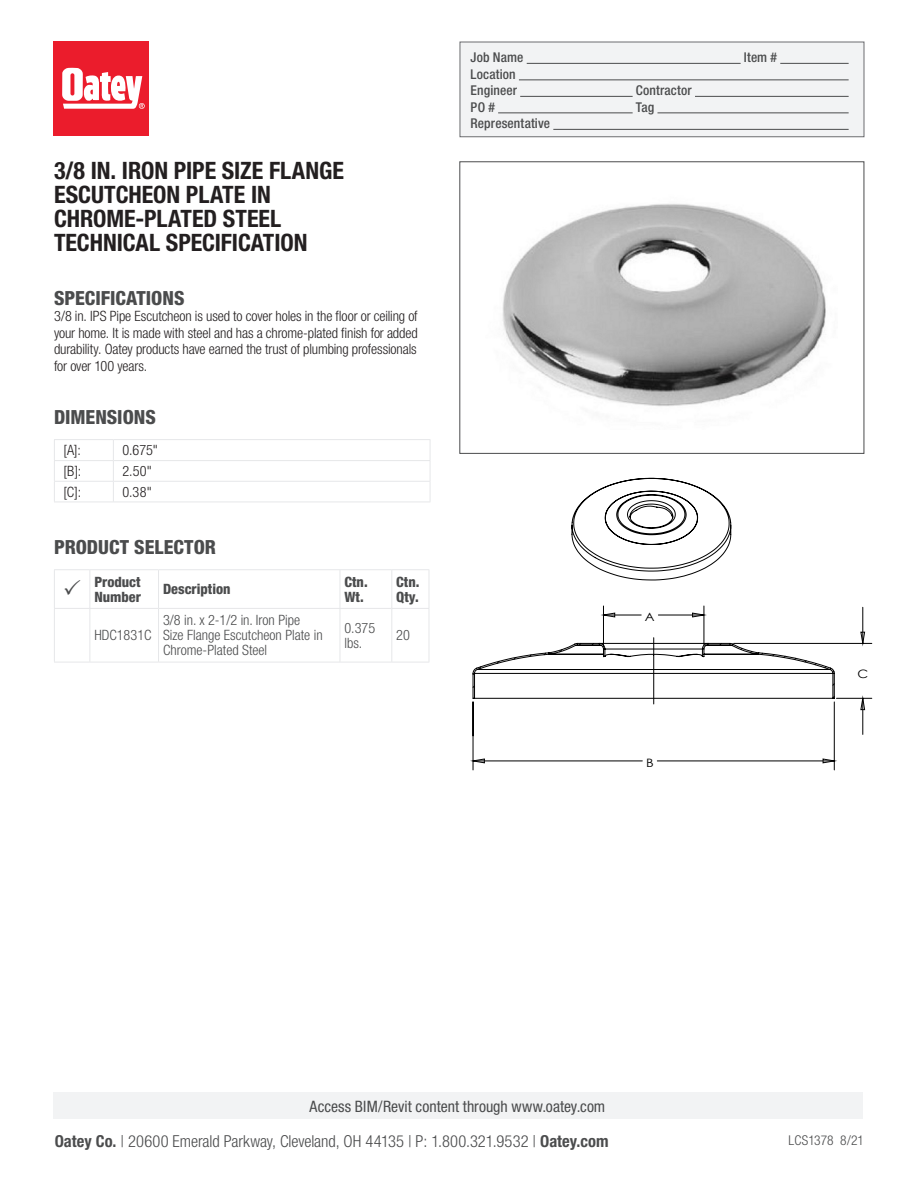
<style>
.page{position:relative;width:918px;height:1188px;background:#fff}
.page>*{position:absolute;margin:0;border:0;box-sizing:border-box;transform-origin:0 0}
.t1{font:700 condensed 24px/24px "Helvetica Neue LT Std";letter-spacing:-.005em;color:#231f20}
.Subheads{font:800 condensed 19.5px "Helvetica Neue LT Std";color:#4b4c4d}
.t2{font:300 condensed 16.5px "Helvetica Neue LT Std";color:#4b4c4d}
.t3{font:condensed 15.75px "Helvetica Neue LT Std";color:#4b4c4d}
.Copy{font:300 condensed 14.25px/16.5px "Helvetica Neue LT Std";letter-spacing:-.01em;color:#231f20;text-align:justify}
.Table_Grid{font:300 condensed 14.25px/15px "Helvetica Neue LT Std";color:#4b4c4d}
.Table_Grid-2{font:800 condensed 14.25px/15px "Helvetica Neue LT Std";color:#4b4c4d}
.t4{font:500 condensed 13.5px "Helvetica Neue LT Std";letter-spacing:.01em;color:#4b4c4d}
.t5{font:300 condensed 13.5px "Helvetica Neue LT Std";color:#4b4c4d}
.t6{font:11.55px "Century Gothic";color:#000;scale:1.15 1}
.s1{font-weight:700}
</style>
<div class="page">
<div style="left:460px;top:42px;width:404px;height:95px;background:#f2f3f4;border:1px solid #6c6d70"></div>
<hr style="left:527px;top:63px;width:214px;height:1px;background:#4b4c4d">
<hr style="left:780px;top:63px;width:69px;height:1px;background:#4b4c4d">
<hr style="left:519px;top:80px;width:330px;height:1px;background:#4b4c4d">
<hr style="left:520px;top:96px;width:113px;height:1px;background:#4b4c4d">
<hr style="left:695px;top:96px;width:154px;height:1px;background:#4b4c4d">
<hr style="left:498px;top:113px;width:135px;height:1px;background:#4b4c4d">
<hr style="left:657px;top:113px;width:192px;height:1px;background:#4b4c4d">
<hr style="left:553px;top:129px;width:296px;height:1px;background:#4b4c4d">
<hr style="left:54px;top:439px;width:59px;height:1px;background:#e6e7e9">
<hr style="left:113px;top:439px;width:317px;height:1px;background:#e6e7e9">
<svg style="left:54px;top:440px;width:377px;height:62px"></svg>
<hr style="left:54px;top:502px;width:59px;height:1px;background:#e6e7e9">
<hr style="left:113px;top:502px;width:317px;height:1px;background:#e6e7e9">
<hr style="left:54px;top:569px;width:36px;height:1px;background:#e6e7e9">
<hr style="left:90px;top:569px;width:69px;height:1px;background:#e6e7e9">
<hr style="left:159px;top:569px;width:181px;height:1px;background:#e6e7e9">
<hr style="left:340px;top:569px;width:52px;height:1px;background:#e6e7e9">
<hr style="left:392px;top:569px;width:37px;height:1px;background:#e6e7e9">
<hr style="left:429px;top:570px;width:1px;height:38px;background:#e6e7e9">
<hr style="left:429px;top:609px;width:1px;height:53px;background:#e6e7e9">
<hr style="left:54px;top:662px;width:36px;height:1px;background:#e6e7e9">
<hr style="left:90px;top:662px;width:69px;height:1px;background:#e6e7e9">
<hr style="left:159px;top:662px;width:181px;height:1px;background:#e6e7e9">
<hr style="left:340px;top:662px;width:52px;height:1px;background:#e6e7e9">
<hr style="left:392px;top:662px;width:37px;height:1px;background:#e6e7e9">
<div style="left:53px;top:1092px;width:810px;height:27px;background:#f2f3f4"></div>
<div style="left:53px;top:42px;width:96px;height:94px;background:#eb1c2c"></div>
<svg style="left:62px;top:68px;width:83px;height:41px"></svg>
<img style="left:502px;top:204px;width:324px;height:202px">
<svg style="left:571px;top:478px;width:160px;height:103px"></svg>
<svg style="left:472px;top:605px;width:400px;height:165px"></svg>
<svg style="left:472px;top:638px;width:363px;height:66px"></svg>
<svg style="left:54px;top:570px;width:375px;height:92px"></svg>
<p class="t1" style="left:54px;top:158px;width:292px">3/8 IN. IRON PIPE SIZE FLANGE<br>ESCUTCHEON PLATE IN<br>CHROME-PLATED STEEL<br>TECHNICAL SPECIFICATION</p>
<p class="Subheads" style="left:54px;top:286px;width:132px">SPECIFICATIONS</p>
<p class="Copy" style="left:54px;top:308px;width:365px">3/8 in. IPS Pipe Escutcheon is used to cover holes in the floor or ceiling of your home. It is made with steel and has a chrome-plated finish for added durability. Oatey products have earned the trust of plumbing professionals for over 100 years.</p>
<p class="Subheads" style="left:54px;top:405px;width:103px">DIMENSIONS</p>
<p class="Copy" style="left:63px;top:442px;width:19px">[A]:</p>
<p class="Copy" style="left:122px;top:442px;width:37px">0.675"</p>
<p class="Copy" style="left:63px;top:463px;width:19px">[B]:</p>
<p class="Copy" style="left:122px;top:463px;width:31px">2.50"</p>
<p class="Copy" style="left:63px;top:483px;width:19px">[C]:</p>
<p class="Copy" style="left:122px;top:483px;width:31px">0.38"</p>
<p class="Subheads" style="left:54px;top:535px;width:164px">PRODUCT SELECTOR</p>
<p class="Table_Grid-2" style="left:94px;top:574px;width:48px">Product<br>Number</p>
<p class="Table_Grid-2" style="left:163px;top:581px;width:69px">Description</p>
<p class="Table_Grid-2" style="left:344px;top:574px;width:25px">Ctn.<br>Wt.</p>
<p class="Table_Grid-2" style="left:396px;top:574px;width:25px">Ctn.<br>Qty.</p>
<p class="Table_Grid" style="left:94px;top:628px;width:59px">HDC1831C</p>
<p class="Table_Grid" style="left:163px;top:613px;width:161px">3/8 in. x 2-1/2 in. Iron Pipe<br>Size Flange Escutcheon Plate in<br>Chrome-Plated Steel</p>
<p class="Table_Grid" style="left:344px;top:620px;width:32px">0.375 lbs.</p>
<p class="Table_Grid" style="left:396px;top:628px;width:15px">20</p>
<p class="t4" style="left:471px;top:49px;width:54px">Job Name</p>
<p class="t4" style="left:744px;top:49px;width:35px">Item #</p>
<p class="t4" style="left:471px;top:66px;width:47px">Location</p>
<p class="t4" style="left:471px;top:82px;width:48px">Engineer</p>
<p class="t4" style="left:636px;top:82px;width:57px">Contractor</p>
<p class="t4" style="left:471px;top:99px;width:26px">PO #</p>
<p class="t4" style="left:636px;top:99px;width:20px">Tag</p>
<p class="t4" style="left:471px;top:115px;width:81px">Representative</p>
<p class="t6" style="left:645px;top:610px;width:10px">A</p>
<p class="t6" style="left:646px;top:756px;width:8px">B</p>
<p class="t6" style="left:857px;top:667px;width:11px">C</p>
<p class="t3" style="left:310px;top:1097px;width:297px">Access BIM/Revit content through www.oatey.com</p>
<p class="t2" style="left:55px;top:1131px;width:555px"><span class="s1">Oatey Co.</span> | 20600 Emerald Parkway, Cleveland, OH 44135 | P: 1.800.321.9532 | <span class="s1">Oatey.com</span></p>
<p class="t5" style="left:789px;top:1132px;width:77px">LCS1378 8/21</p>
</div>
